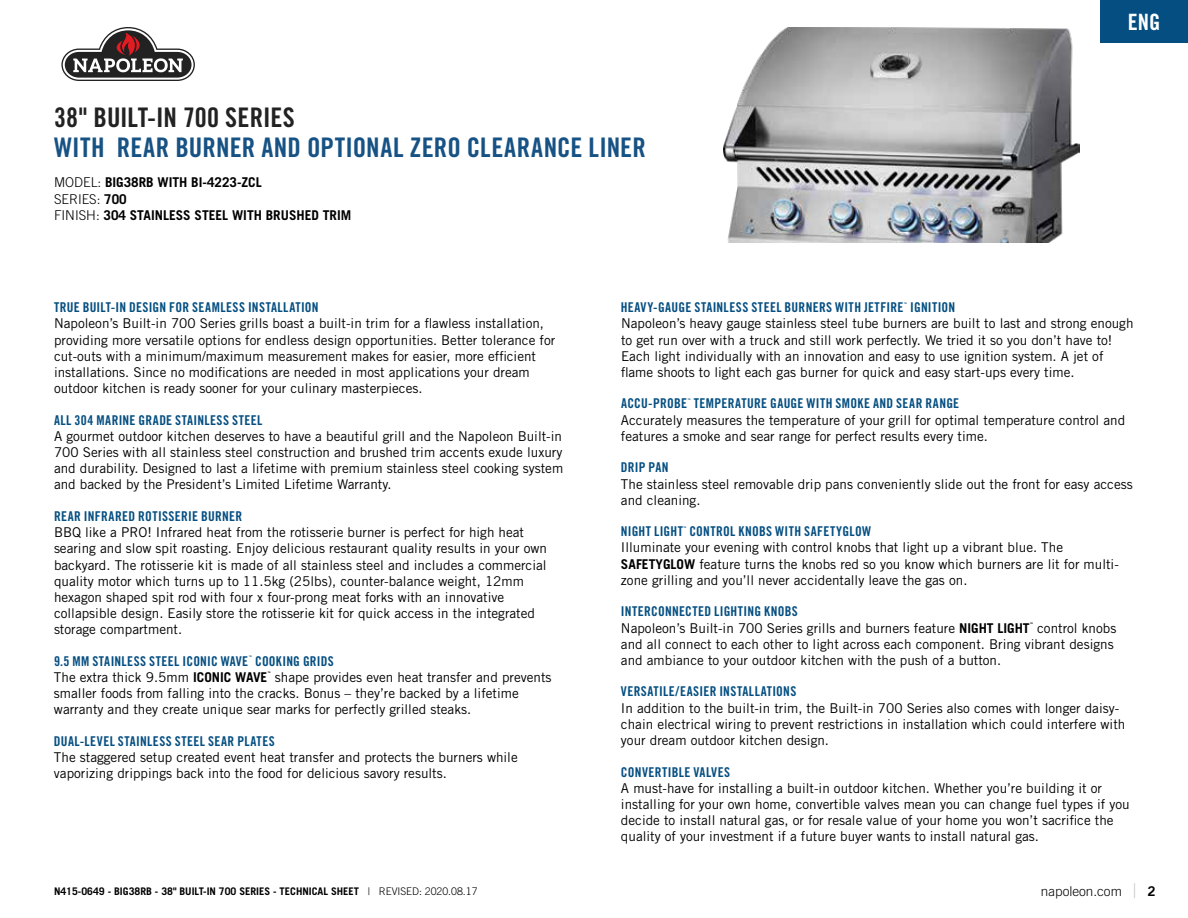
<style>
.page{position:relative;width:1188px;height:918px;background:#fff}
.page>*{position:absolute;margin:0;border:0;box-sizing:border-box;transform-origin:0 0}
.t1{font:27px "Trade Gothic LT Std Bd Cn 20";letter-spacing:.01em;color:#175284}
.t2{font:27px "Trade Gothic LT Std Bd Cn 20";color:#222223}
.t3{font:22.5px "Trade Gothic LT Std Bd Cn 20";color:#fff}
.t4{font:13.5px/16.2px "Trade Gothic LT Std";color:#000}
.t5{font:13.5px "Trade Gothic LT Std Bd Cn 20";letter-spacing:.025em;color:#044e81}
.t6{font:700 13.5px/16.5px "Trade Gothic LT Std";color:#000}
.t7{font:300 13.5px "Trade Gothic LT Std";color:#000}
.t8{font:13.5px "Trade Gothic LT Std Bd 2";color:#000}
.t9{font:700 10.5px "Trade Gothic LT Std";color:#000}
.t10{font:700 3.3px "Helvetica";color:#044e81}
.t11{font:700 3.3px "Helvetica";color:#000}
.s1{font-weight:300}
.s2{font-weight:700}
.s3{font-size:20.25px;color:#bcbec0}
</style>
<div class="page">
<svg style="left:61px;top:27px;width:134px;height:54px"></svg>
<div style="left:1100px;top:0;width:88px;height:43px;background:#044e81"></div>
<img style="left:724px;top:27px;width:356px;height:216px">
<h1 class="t2" style="left:54px;top:101px;width:242px">38" BUILT-IN 700 SERIES</h1>
<h1 class="t1" style="left:54px;top:131px;width:593px">WITH REAR BURNER AND OPTIONAL ZERO CLEARANCE LINER</h1>
<p class="t6" style="left:54px;top:174px;width:299px"><span class="s1">MODEL:</span> BIG38RB WITH BI-4223-ZCL<br><span class="s1">SERIES:</span> 700<br><span class="s1">FINISH:</span> 304 STAINLESS STEEL WITH BRUSHED TRIM</p>
<h2 class="t3" style="left:1128px;top:8px;width:34px">ENG</h2>
<p class="t5" style="left:54px;top:299px;width:266px">TRUE BUILT-IN DESIGN FOR SEAMLESS INSTALLATION</p>
<p class="t4" style="left:54px;top:315px;width:503px">Napoleon’s Built-in 700 Series grills boast a built-in trim for a flawless installation, providing more versatile options for endless design opportunities. Better tolerance for cut-outs with a minimum/maximum measurement makes for easier, more efficient installations. Since no modifications are needed in most applications your dream outdoor kitchen is ready sooner for your culinary masterpieces.</p>
<p class="t5" style="left:54px;top:412px;width:210px">ALL 304 MARINE GRADE STAINLESS STEEL</p>
<p class="t4" style="left:54px;top:428px;width:511px;text-align:justify">A gourmet outdoor kitchen deserves to have a beautiful grill and the Napoleon Built-in 700 Series with all stainless steel construction and brushed trim accents exude luxury and durability. Designed to last a lifetime with premium stainless steel cooking system and backed by the President’s Limited Lifetime Warranty.</p>
<p class="t5" style="left:54px;top:508px;width:190px">REAR INFRARED ROTISSERIE BURNER</p>
<p class="t4" style="left:54px;top:524px;width:495px">BBQ like a PRO! Infrared heat from the rotisserie burner is perfect for high heat searing and slow spit roasting. Enjoy delicious restaurant quality results in your own backyard. The rotisserie kit is made of all stainless steel and includes a commercial quality motor which turns up to 11.5kg (25lbs), counter-balance weight, 12mm hexagon shaped spit rod with four x four-prong meat forks with an innovative collapsible design. Easily store the rotisserie kit for quick access in the integrated storage compartment.</p>
<p class="t5" style="left:54px;top:653px;width:196px">9.5 MM STAINLESS STEEL ICONIC WAVE</p>
<p class="t10" style="left:249px;top:654px;width:5px">™</p>
<p class="t5" style="left:255px;top:653px;width:80px">COOKING GRIDS</p>
<p class="t4" style="left:54px;top:669px;width:215px">The extra thick 9.5mm <span class="s2">ICONIC WAVE</span></p>
<p class="t11" style="left:267px;top:671px;width:5px">™</p>
<p class="t4" style="left:54px;top:669px;width:499px;text-indent:221px">shape provides even heat transfer and prevents smaller foods from falling into the cracks. Bonus – they’re backed by a lifetime warranty and they create unique sear marks for perfectly grilled steaks.</p>
<p class="t5" style="left:54px;top:733px;width:222px">DUAL-LEVEL STAINLESS STEEL SEAR PLATES</p>
<p class="t4" style="left:54px;top:749px;width:465px">The staggered setup created event heat transfer and protects the burners while vaporizing drippings back into the food for delicious savory results.</p>
<p class="t5" style="left:621px;top:299px;width:284px">HEAVY-GAUGE STAINLESS STEEL BURNERS WITH JETFIRE</p>
<p class="t10" style="left:904px;top:301px;width:5px">™</p>
<p class="t5" style="left:910px;top:299px;width:46px">IGNITION</p>
<p class="t4" style="left:621px;top:315px;width:514px">Napoleon’s heavy gauge stainless steel tube burners are built to last and strong enough to get run over with a truck and still work perfectly. We tried it so you don’t have to!<br>Each light individually with an innovation and easy to use ignition system. A jet of flame shoots to light each gas burner for quick and easy start-ups every time.</p>
<p class="t5" style="left:621px;top:395px;width:68px">ACCU-PROBE</p>
<p class="t10" style="left:687px;top:397px;width:5px">™</p>
<p class="t5" style="left:694px;top:395px;width:267px">TEMPERATURE GAUGE WITH SMOKE AND SEAR RANGE</p>
<p class="t4" style="left:621px;top:412px;width:506px">Accurately measures the temperature of your grill for optimal temperature control and features a smoke and sear range for perfect results every time.</p>
<p class="t5" style="left:621px;top:459px;width:49px">DRIP PAN</p>
<p class="t4" style="left:621px;top:475px;width:513px">The stainless steel removable drip pans conveniently slide out the front for easy access and cleaning.</p>
<p class="t5" style="left:621px;top:523px;width:64px">NIGHT LIGHT</p>
<p class="t10" style="left:683px;top:525px;width:5px">™</p>
<p class="t5" style="left:689px;top:523px;width:183px">CONTROL KNOBS WITH SAFETYGLOW</p>
<p class="t4" style="left:621px;top:539px;width:499px">Illuminate your evening with control knobs that light up a vibrant blue. The<br><span class="s2">SAFETYGLOW</span> feature turns the knobs red so you know which burners are lit for multi&shy;zone grilling and you’ll never accidentally leave the gas on.</p>
<p class="t5" style="left:621px;top:603px;width:178px">INTERCONNECTED LIGHTING KNOBS</p>
<p class="t4" style="left:621px;top:619px;width:410px">Napoleon’s Built-in 700 Series grills and burners feature <span class="s2">NIGHT LIGHT</span></p>
<p class="t11" style="left:1030px;top:621px;width:5px">™</p>
<p class="t4" style="left:621px;top:619px;width:497px;text-indent:416px">control knobs and all connect to each other to light across each component. Bring vibrant designs and ambiance to your outdoor kitchen with the push of a button.</p>
<p class="t5" style="left:621px;top:683px;width:177px">VERSATILE/EASIER INSTALLATIONS</p>
<p class="t4" style="left:621px;top:700px;width:506px">In addition to the built-in trim, the Built-in 700 Series also comes with longer daisy&shy;chain electrical wiring to prevent restrictions in installation which could interfere with your dream outdoor kitchen design.</p>
<p class="t5" style="left:621px;top:764px;width:111px">CONVERTIBLE VALVES</p>
<p class="t4" style="left:621px;top:780px;width:510px">A must-have for installing a built-in outdoor kitchen. Whether you’re building it or installing for your own home, convertible valves mean you can change fuel types if you decide to install natural gas, or for resale value of your home you won’t sacrifice the quality of your investment if a future buyer wants to install natural gas.</p>
<p class="t7" style="left:1041px;top:883px;width:97px">napoleon.com <span class="s3">|</span></p>
<p class="t9" style="left:54px;top:885px;width:425px">N415-0649 - BIG38RB - 38" BUILT-IN 700 SERIES - TECHNICAL SHEET <span class="s1">| REVISED: 2020.08.17</span></p>
<p class="t8" style="left:1148px;top:883px;width:10px">2</p>
</div>
